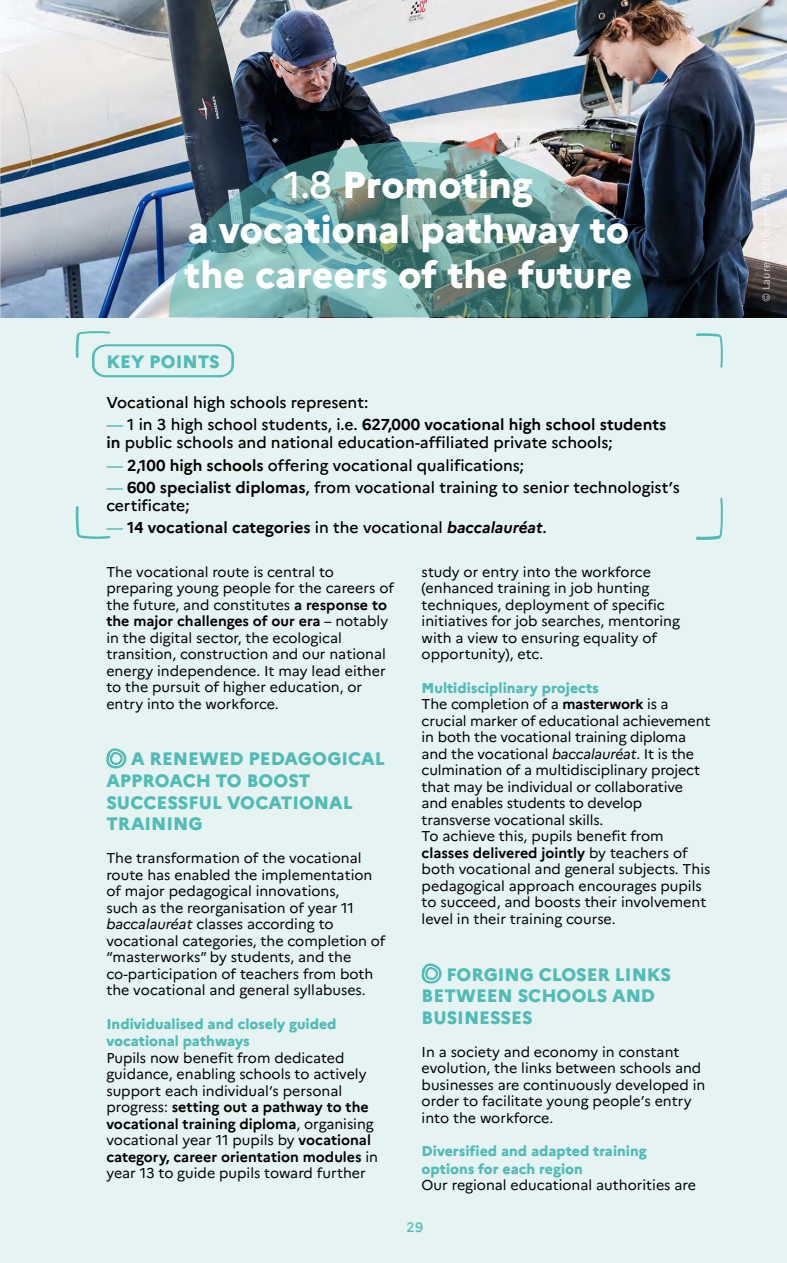
<style>
.page{position:relative;width:787px;height:1263px;background:#fff}
.page>*{position:absolute;margin:0;border:0;box-sizing:border-box;transform-origin:0 0}
.t1{font:800 37.5px/45px "Marianne";color:#fff}
.t2{font:800 18px/21.6px "Marianne";color:#51bbb6}
.t3{font:500 15.75px/18px "Marianne";color:#000}
.t4{font:700 15.75px "Marianne";color:#000}
.t5{font:14.25px/16.5px "Marianne";color:#000}
.t6{font:800 14.25px/17.1px "Marianne";color:#51bbb6}
.t7{font:500 13.5px "Marianne";color:#51bbb6}
.s1{font-weight:500}
.s2{color:#51bbb6}
.s3{font-weight:700}
.s4{font-weight:500;color:#51bbb6}
.s5{font-style:italic}
.s6{font-weight:800;color:#51bbb6}
</style>
<div class="page">
<div style="left:1px;top:0;width:786px;height:1263px;background:#e5f3f2"></div>
<img style="left:1px;top:0;width:786px;height:317px">
<svg style="left:76px;top:331px;width:158px;height:47px"></svg>
<svg style="left:696px;top:333px;width:27px;height:35px"></svg>
<svg style="left:76px;top:506px;width:34px;height:33px"></svg>
<svg style="left:696px;top:497px;width:27px;height:43px"></svg>
<svg style="left:106px;top:748px;width:21px;height:21px"></svg>
<svg style="left:421px;top:963px;width:21px;height:21px"></svg>
<img style="left:169px;top:142px;width:479px;height:175px">
<hr style="left:0;top:1px;width:1px;height:820px;background:#4cbbb6">
<svg style="left:0;top:766px;width:1px;height:19px"></svg>
<svg style="left:0;top:607px;width:1px;height:19px"></svg>
<svg style="left:0;top:412px;width:1px;height:121px"></svg>
<svg style="left:0;top:279px;width:1px;height:126px"></svg>
<svg style="left:0;top:223px;width:1px;height:49px"></svg>
<svg style="left:0;top:139px;width:1px;height:78px"></svg>
<svg style="left:0;top:65px;width:1px;height:68px"></svg>
<svg style="left:0;top:1px;width:1px;height:57px"></svg>
<hr style="left:0;top:812px;width:1px;height:442px;background:#4cbbb6">
<svg style="left:0;top:848px;width:1px;height:19px"></svg>
<svg style="left:0;top:1007px;width:1px;height:19px"></svg>
<svg style="left:0;top:1048px;width:1px;height:215px"></svg>
<svg style="left:0;top:539px;width:1px;height:46px"></svg>
<h1 class="t1" style="left:184px;top:162px;width:450px;text-align:center"><span class="s1">1.8</span> Promoting<br>a vocational pathway to the careers of the future</h1>
<h1 class="t1" style="left:261px;top:195px;width:295px"><span class="s1">3.1</span> Lorem ipsum isum convertere</h1>
<p class="t2" style="left:106px;top:350px;width:115px">KEY POINTS</p>
<p class="t3" style="left:106px;top:393px;width:264px">Vocational high schools represent:</p>
<p class="t3" style="left:106px;top:416px;width:561px"><span class="s2">—</span> 1 in 3 high school students, i.e. <span class="s3">627,000 vocational high school students in</span> public schools and national education-affiliated private schools;</p>
<p class="t3" style="left:106px;top:456px;width:419px"><span class="s2">—</span> <span class="s3">2,100 high schools</span> offering vocational qualifications;</p>
<p class="t3" style="left:106px;top:478px;width:575px"><span class="s2">—</span> <span class="s3">600 specialist diplomas</span>, from vocational training to senior technologist’s certificate;</p>
<p class="t4" style="left:106px;top:518px;width:442px"><span class="s4">—</span> 14 vocational categories <span class="s1">in the vocational</span> <span class="s5">baccalauréat</span><span class="s1">.</span></p>
<p class="t5" style="left:106px;top:563px;width:289px">The vocational route is central to preparing young people for the careers of the future, and constitutes <span class="s3">a response to the major challenges of our era</span> – notably in the digital sector, the ecological transition, construction and our national energy independence. It may lead either to the pursuit of higher education, or entry into the workforce.</p>
<p class="t5" style="left:421px;top:563px;width:260px">study or entry into the workforce (enhanced training in job hunting techniques, deployment of specific initiatives for job searches, mentoring with a view to ensuring equality of opportunity), etc.</p>
<p class="t5" style="left:421px;top:679px;width:290px"><span class="s6">Multidisciplinary projects<br></span>The completion of a <span class="s3">masterwork</span> is a crucial marker of educational achievement in both the vocational training diploma and the vocational <span class="s5">baccalauréat</span>. It is the culmination of a multidisciplinary project that may be individual or collaborative and enables students to develop transverse vocational skills.<br>To achieve this, pupils benefit from <span class="s3">classes delivered jointly</span> by teachers of both vocational and general subjects. This pedagogical approach encourages pupils to succeed, and boosts their involvement level in their training course.</p>
<p class="t2" style="left:106px;top:748px;width:280px;text-indent:25px">A RENEWED PEDAGOGICAL<br>APPROACH TO BOOST<br>SUCCESSFUL VOCATIONAL<br>TRAINING</p>
<p class="t5" style="left:106px;top:850px;width:280px">The transformation of the vocational route has enabled the implementation of major pedagogical innovations,<br>such as the reorganisation of year 11 <span class="s5">baccalauréat</span> classes according to vocational categories, the completion of “masterworks” by students, and the co-participation of teachers from both the vocational and general syllabuses.</p>
<p class="t6" style="left:106px;top:1015px;width:232px">Individualised and closely guided vocational pathways</p>
<p class="t5" style="left:106px;top:1049px;width:273px">Pupils now benefit from dedicated guidance, enabling schools to actively support each individual’s personal progress: <span class="s3">setting out a pathway to the vocational training diploma</span>, organising vocational year 11 pupils by <span class="s3">vocational category, career orientation modules</span> in year 13 to guide pupils toward further</p>
<p class="t2" style="left:421px;top:963px;width:251px;text-indent:25px">FORGING CLOSER LINKS<br>BETWEEN SCHOOLS AND<br>BUSINESSES</p>
<p class="t5" style="left:421px;top:1043px;width:285px">In a society and economy in constant evolution, the links between schools and businesses are continuously developed in order to facilitate young people’s entry into the workforce.</p>
<p class="t6" style="left:421px;top:1143px;width:226px">Diversified and adapted training options for each region</p>
<p class="t5" style="left:421px;top:1177px;width:276px">Our regional educational authorities are</p>
<p class="t7" style="left:406px;top:1219px;width:18px">29</p>
</div>
